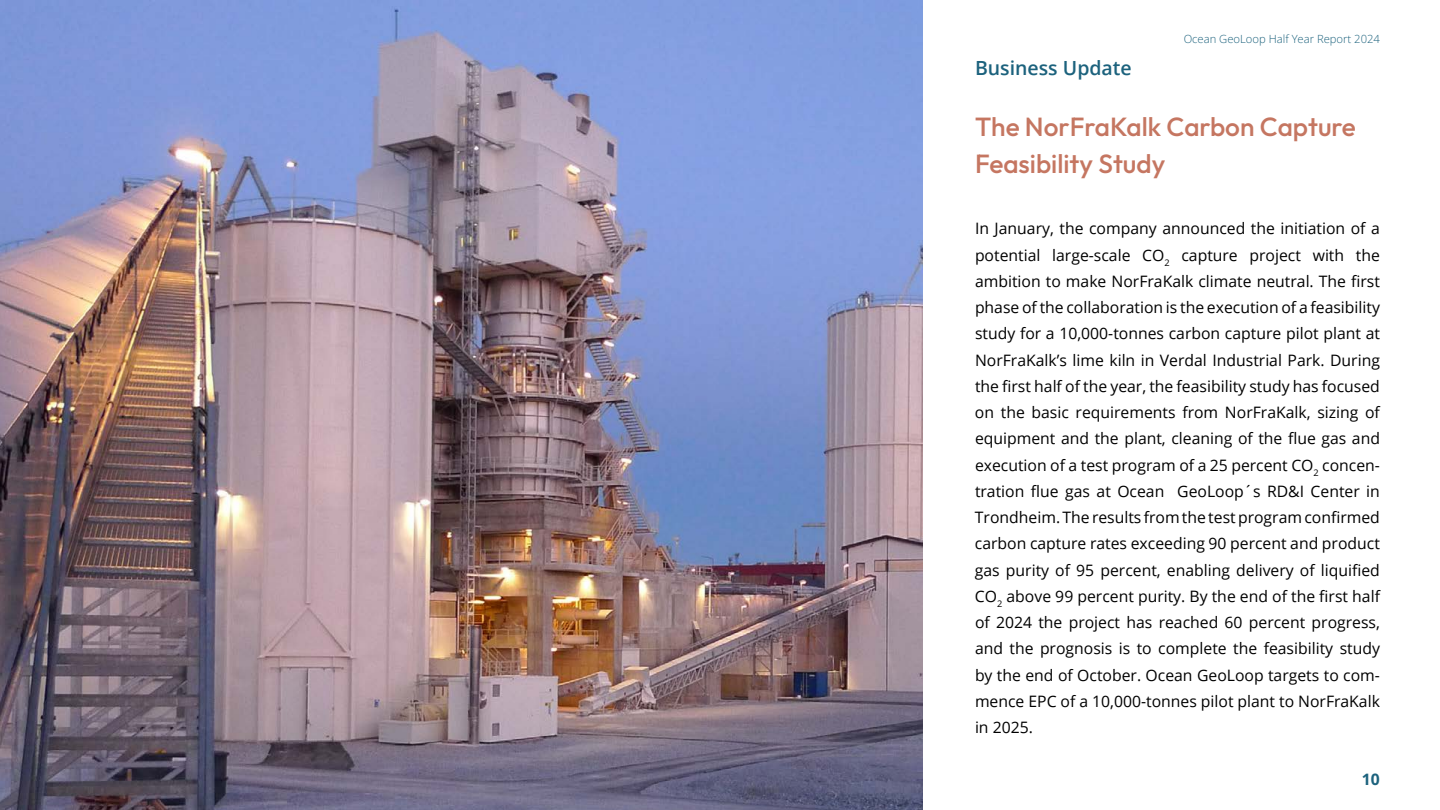
<style>
.page{position:relative;width:1440px;height:810px;background:#fff}
.page>*{position:absolute;margin:0;border:0;box-sizing:border-box;transform-origin:0 0}
.t1{font:100 26.25px/37.5px "Outfit";color:#c57661}
.t2{font:600 19.5px "Open Sans";color:#1c627d}
.t3{font:15.75px/26.2px "Open Sans";color:#000;text-align:justify}
.t4{font:700 15.75px "Open Sans";color:#1c627d}
.t5{font:300 11.25px "Open Sans";color:#1c627d}
</style>
<div class="page">
<img style="left:0;top:0;width:922px;height:810px">
<p class="t5" style="left:1184px;top:31px;width:198px">Ocean GeoLoop Half Year Report 2024</p>
<p class="t2" style="left:975px;top:54px;width:158px">Business Update</p>
<h1 class="t1" style="left:975px;top:108px;width:382px">The NorFraKalk Carbon Capture<br>Feasibility Study</h1>
<p class="t3" style="left:975px;top:215px;width:407px">In January, the company announced the initiation of a potential large-scale CO<sub>2</sub> capture project with the ambition to make NorFraKalk climate neutral. The first phase of the collaboration is the execution of a feasibility study for a 10,000-tonnes carbon capture pilot plant at NorFraKalk’s lime kiln in Verdal Industrial Park. During the first half of the year, the feasibility study has focused on the -basic requirements from NorFraKalk, sizing of equipment and the plant, cleaning of the flue gas and execution of a test program of a 25 percent CO<sub>2</sub> concen&shy;tration flue gas at Ocean GeoLoop´s RD&amp;I Center in Trondheim. The results fromthe testprogramconfirmed carbon capture rates exceeding 90 percent and product gas purity of 95 percent, enabling delivery of liquified CO<sub>2</sub> above 99 percent purity. By the end of the first half of 2024 the project has reached 60 percent progress, and the prognosis is to complete the feasibility study by the end of October. Ocean GeoLoop targets to com&shy;mence EPC of a 10,000-tonnes pilot plant to NorFraKalk in 2025.</p>
<p class="t4" style="left:1362px;top:768px;width:20px">10</p>
</div>
